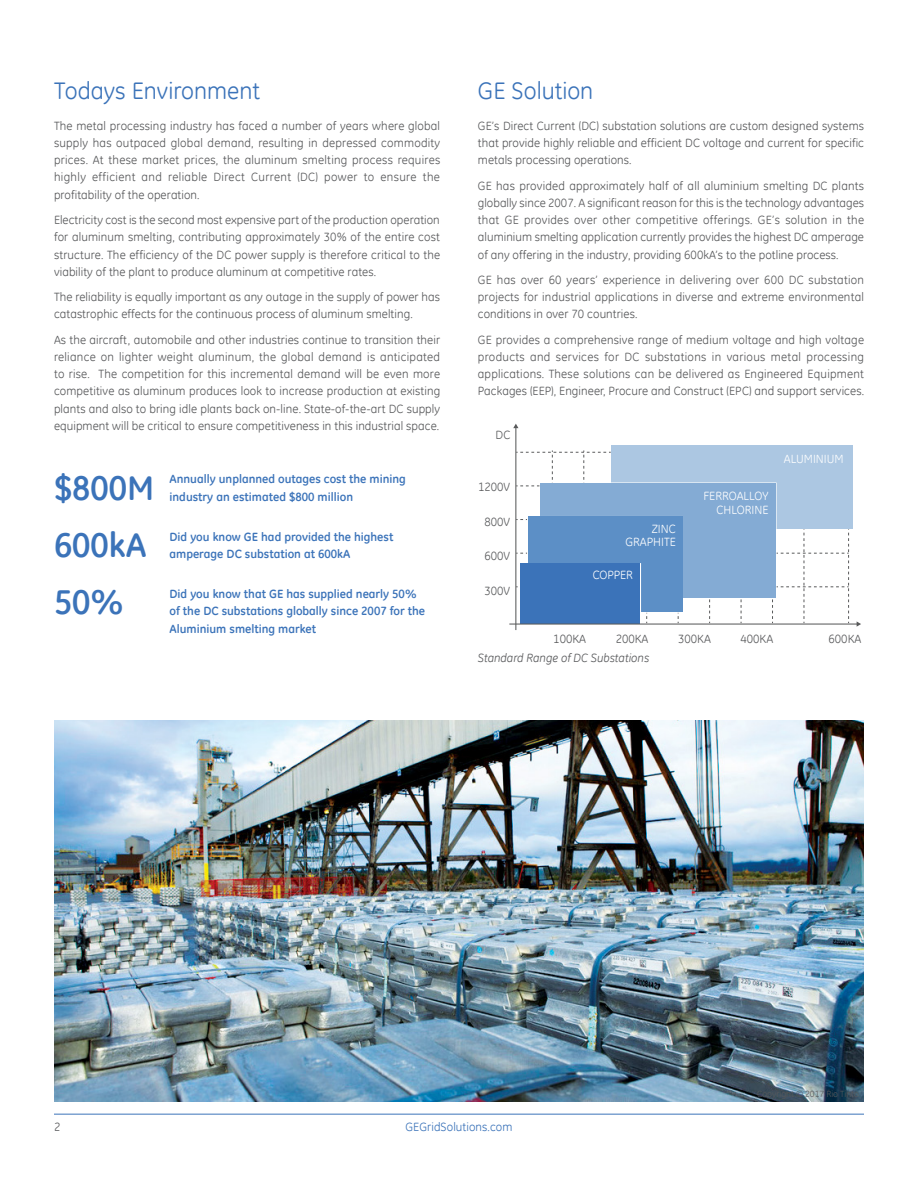
<style>
.page{position:relative;width:918px;height:1188px;background:#fff}
.page>*{position:absolute;margin:0;border:0;box-sizing:border-box;transform-origin:0 0}
.t1{font:700 34.5px "GE Inspira";color:#3b73b9}
.t2{font:24px "GE Inspira";color:#3b73b9}
.t3{font:12px/17.2px "GE Inspira";letter-spacing:.005em;color:#58595b;text-align:justify}
.t4{font:700 12px/17.2px "GE Inspira";color:#3b73b9}
.t5{font:12px/13.5px "GE Inspira";color:#fff;text-align:right}
.t6{font:italic 12px "GE Inspira";color:#58595b}
.t7{font:12px "GE Inspira";letter-spacing:.005em;color:#3b73b9}
.t8{font:9px "GE Inspira";color:#58595b}
</style>
<div class="page">
<hr style="left:54px;top:1114px;width:810px;height:1px;background:#3b73b9">
<svg style="left:516px;top:451px;width:333px;height:172px"></svg>
<div style="left:611px;top:445px;width:242px;height:84px;background:#acc7e2"></div>
<div style="left:540px;top:483px;width:236px;height:115px;background:#84abd4"></div>
<div style="left:527px;top:516px;width:156px;height:97px;border:1px solid #fff"></div>
<div style="left:528px;top:517px;width:154px;height:95px;background:#5c8fc6"></div>
<div style="left:520px;top:563px;width:121px;height:62px;border:1px solid #fff"></div>
<div style="left:520px;top:564px;width:120px;height:60px;background:#3b73b9"></div>
<hr style="left:515px;top:427px;width:1px;height:203px;background:#595a5b">
<svg style="left:513px;top:424px;width:5px;height:4px"></svg>
<hr style="left:509px;top:624px;width:348px;height:1px;background:#595a5b">
<svg style="left:857px;top:621px;width:4px;height:6px"></svg>
<img style="left:54px;top:720px;width:810px;height:382px">
<h2 class="t2" style="left:54px;top:75px;width:208px">Todays Environment</h2>
<p class="t3" style="left:54px;top:117px;width:388px">The metal processing industry has faced a number of years where global supply has outpaced global demand, resulting in depressed commodity prices. At these market prices, the aluminum smelting process requires highly efficient and reliable Direct Current (DC) power to ensure the profitability of the operation.</p>
<p class="t3" style="left:54px;top:211px;width:388px">Electricity cost is the second most expensive part of the production operation for aluminum smelting, contributing approximately 30% of the entire cost structure. The efficiency of the DC power supply is therefore critical to the viability of the plant to produce aluminum at competitive rates.</p>
<p class="t3" style="left:54px;top:288px;width:388px">The reliability is equally important as any outage in the supply of power has catastrophic effects for the continuous process of aluminum smelting.</p>
<p class="t3" style="left:54px;top:331px;width:388px">As the aircraft, automobile and other industries continue to transition their reliance on lighter weight aluminum, the global demand is anticipated to rise. The competition for this incremental demand will be even more competitive as aluminum produces look to increase production at existing plants and also to bring idle plants back on-line. State-of-the-art DC supply equipment will be critical to ensure competitiveness in this industrial space.</p>
<h1 class="t1" style="left:54px;top:465px;width:102px">$800M</h1>
<h1 class="t1" style="left:54px;top:523px;width:94px">600kA</h1>
<h1 class="t1" style="left:54px;top:580px;width:71px">50%</h1>
<p class="t4" style="left:170px;top:470px;width:238px">Annually unplanned outages cost the mining industry an estimated $800 million</p>
<p class="t4" style="left:170px;top:528px;width:225px">Did you know GE had provided the highest amperage DC substation at 600kA</p>
<p class="t4" style="left:170px;top:585px;width:257px">Did you know that GE has supplied nearly 50% of the DC substations globally since 2007 for the<br>Aluminium smelting market</p>
<h2 class="t2" style="left:478px;top:75px;width:117px">GE Solution</h2>
<p class="t3" style="left:478px;top:117px;width:388px">GE’s Direct Current (DC) substation solutions are custom designed systems that provide highly reliable and efficient DC voltage and current for specific metals processing operations.</p>
<p class="t3" style="left:478px;top:177px;width:388px">GE has provided approximately half of all aluminium smelting DC plants globally since 2007. A significant reason for this is the technology advantages that GE provides over other competitive offerings. GE’s solution in the aluminium smelting application currently provides the highest DC amperage of any offering in the industry, providing 600kA’s to the potline process.</p>
<p class="t3" style="left:478px;top:271px;width:388px">GE has over 60 years’ experience in delivering over 600 DC substation projects for industrial applications in diverse and extreme environmental conditions in over 70 countries.</p>
<p class="t3" style="left:478px;top:331px;width:388px">GE provides a comprehensive range of medium voltage and high voltage products and services for DC substations in various metal processing applications. These solutions can be delivered as Engineered Equipment Packages (EEP), Engineer, Procure and Construct (EPC) and support services.</p>
<p class="t3" style="left:496px;top:426px;width:16px">DC</p>
<p class="t3" style="left:478px;top:478px;width:34px">1200V</p>
<p class="t3" style="left:485px;top:513px;width:27px">800V</p>
<p class="t3" style="left:485px;top:547px;width:27px">600V</p>
<p class="t3" style="left:485px;top:582px;width:27px">300V</p>
<p class="t5" style="left:626px;top:522px;width:52px">ZINC<br>GRAPHITE</p>
<p class="t5" style="left:593px;top:568px;width:42px">COPPER</p>
<p class="t5" style="left:703px;top:489px;width:66px">FERROALLOY<br>CHLORINE</p>
<p class="t5" style="left:784px;top:452px;width:61px">ALUMINIUM</p>
<p class="t3" style="left:553px;top:630px;width:34px">100KA</p>
<p class="t3" style="left:616px;top:630px;width:34px">200KA</p>
<p class="t3" style="left:678px;top:630px;width:34px">300KA</p>
<p class="t3" style="left:741px;top:630px;width:34px">400KA</p>
<p class="t3" style="left:829px;top:630px;width:34px">600KA</p>
<p class="t6" style="left:478px;top:650px;width:173px">Standard Range of DC Substations</p>
<p class="t8" style="left:757px;top:1088px;width:105px">Copyright © 2017 Rio Tinto.</p>
<p class="t3" style="left:54px;top:1118px;width:8px">2</p>
<p class="t7" style="left:406px;top:1119px;width:109px">GEGridSolutions.com</p>
</div>
